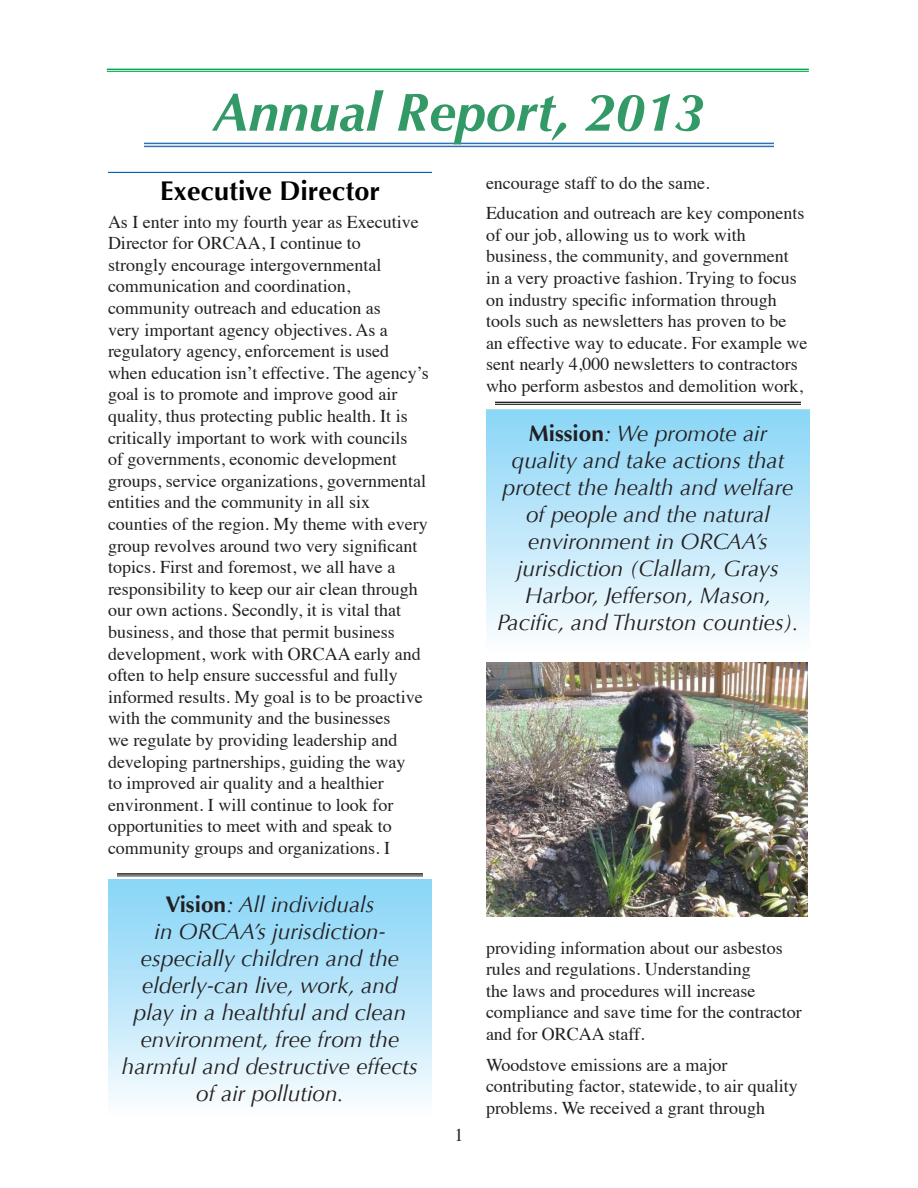
<style>
.page{position:relative;width:918px;height:1188px;background:#fff}
.page>*{position:absolute;margin:0;border:0;box-sizing:border-box;transform-origin:0 0}
.Section_header{font:italic 700 54px "Optima";color:#396}
.t1{font:700 27px "Optima";color:#000}
.pull_quote{font:italic 22.5px/27px "Optima";color:#231f20;text-align:center}
.t2{font:18px/21.6px "Times";color:#231f20}
.s1{font-weight:700;font-style:normal}
</style>
<div class="page">
<hr style="left:107px;top:69px;width:702px;height:1px;background:#00a94e">
<hr style="left:107px;top:71px;width:702px;height:1px;background:#00a94e">
<div style="left:108px;top:879px;width:324px;height:237px;background:linear-gradient(to bottom,#84d3f6,#f9fcfe)"></div>
<hr style="left:117px;top:873px;width:306px;height:2px;background:#231f20">
<hr style="left:117px;top:876px;width:306px;height:1px;background:#231f20">
<div style="left:486px;top:409px;width:324px;height:246px;background:linear-gradient(to bottom,#88d5f7,#fcfdfe)"></div>
<hr style="left:495px;top:402px;width:306px;height:1px;background:#231f20">
<hr style="left:495px;top:404px;width:306px;height:1px;background:#231f20">
<hr style="left:144px;top:143px;width:630px;height:1px;background:#2f71b7">
<hr style="left:144px;top:146px;width:630px;height:1px;background:#2f71b7">
<hr style="left:108px;top:172px;width:324px;height:1px;background:#005ca9">
<img style="left:486px;top:663px;width:321px;height:253px">
<p class="Section_header" style="left:213px;top:80px;width:494px">Annual Report, 2013</p>
<p class="t1" style="left:160px;top:175px;width:221px">Executive Director</p>
<p class="t2" style="left:108px;top:209px;width:322px">As I enter into my fourth year as Executive Director for ORCAA, I continue to<br>strongly encourage intergovernmental communication and coordination, community outreach and education as<br>very important agency objectives. As a regulatory agency, enforcement is used when education isn’t effective. The agency’s goal is to promote and improve good air quality, thus protecting public health. It is critically important to work with councils<br>of governments, economic development groups, service organizations, governmental entities and the community in all six counties of the region. My theme with every group revolves around two very significant topics. First and foremost, we all have a responsibility to keep our air clean through our own actions. Secondly, it is vital that business, and those that permit business development, work with ORCAA early and often to help ensure successful and fully informed results. My goal is to be proactive with the community and the businesses<br>we regulate by providing leadership and developing partnerships, guiding the way<br>to improved air quality and a healthier environment. I will continue to look for opportunities to meet with and speak to community groups and organizations. I</p>
<p class="t2" style="left:486px;top:170px;width:225px">encourage staff to do the same.</p>
<p class="t2" style="left:486px;top:201px;width:323px">Education and outreach are key components of our job, allowing us to work with business, the community, and government<br>in a very proactive fashion. Trying to focus on industry specific information through tools such as newsletters has proven to be an effective way to educate. For example we sent nearly 4,000 newsletters to contractors who perform asbestos and demolition work,</p>
<p class="pull_quote" style="left:497px;top:420px;width:303px"><span class="s1">Mission</span>: We promote air quality and take actions that protect the health and welfare of people and the natural environment in ORCAA’s jurisdiction (Clallam, Grays<br>Harbor, Jefferson, Mason,<br>Pacific, and Thurston counties).</p>
<p class="pull_quote" style="left:122px;top:891px;width:298px"><span class="s1">Vision</span>: All individuals<br>in ORCAA’s jurisdiction&shy;especially children and the elderly-can live, work, and play in a healthful and clean environment, free from the harmful and destructive effects of air pollution.</p>
<p class="t2" style="left:454px;top:1123px;width:10px">1</p>
<p class="t2" style="left:486px;top:935px;width:317px">providing information about our asbestos rules and regulations. Understanding<br>the laws and procedures will increase compliance and save time for the contractor and for ORCAA staff.</p>
<p class="t2" style="left:486px;top:1052px;width:313px">Woodstove emissions are a major contributing factor, statewide, to air quality problems. We received a grant through</p>
</div>
